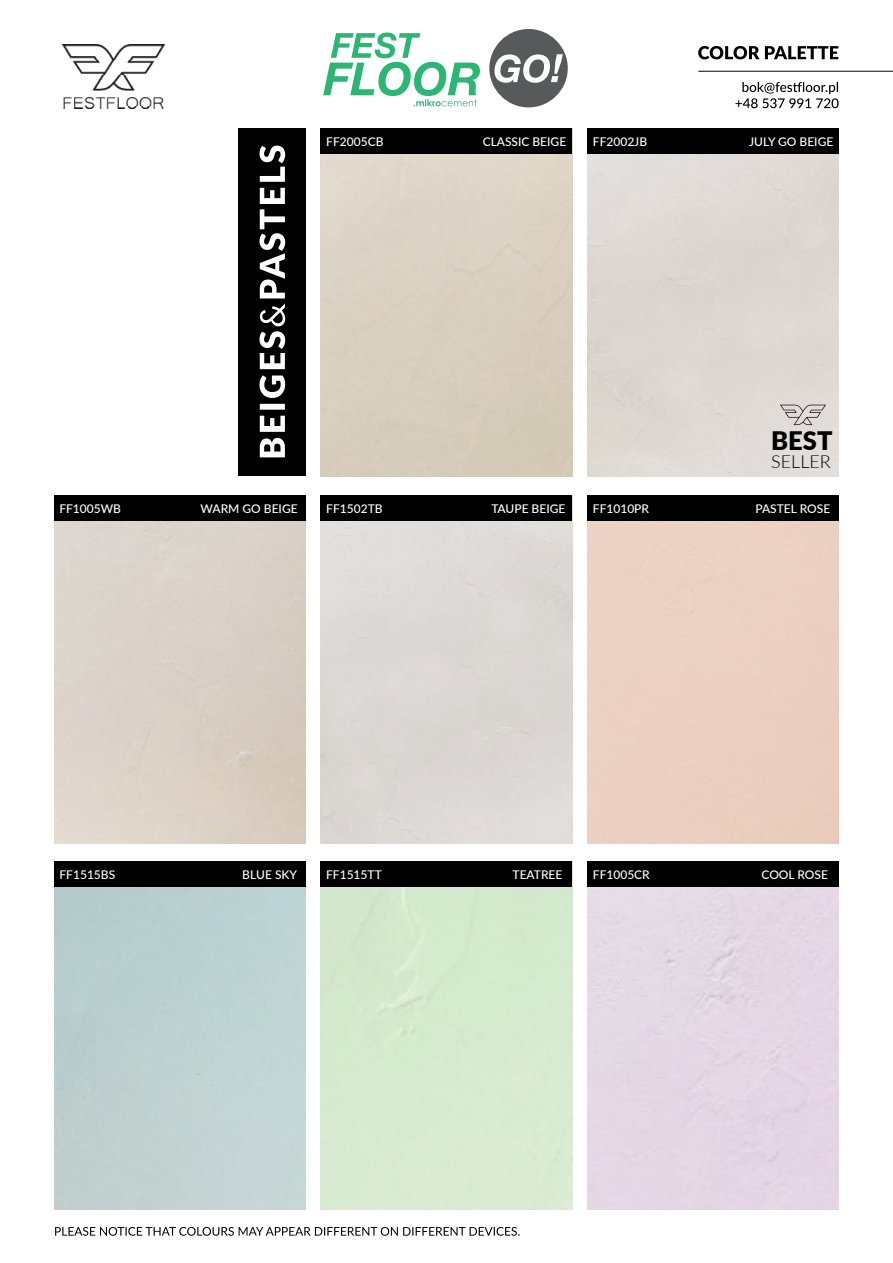
<style>
.page{position:relative;width:893px;height:1263px;background:#fff}
.page>*{position:absolute;margin:0;border:0;box-sizing:border-box;transform-origin:0 0}
.t1{font:900 25.5px "Lato";color:#000}
.t2{font:300 18px "Lato";color:#000}
.t3{font:500 12px "Lato";color:#fff}
</style>
<div class="page">
<div style="left:321px;top:496px;width:251px;height:25px;background:#000"></div>
<div style="left:321px;top:129px;width:251px;height:25px;background:#000"></div>
<div style="left:54px;top:496px;width:251px;height:25px;background:#000"></div>
<div style="left:54px;top:862px;width:251px;height:25px;background:#000"></div>
<div style="left:321px;top:862px;width:251px;height:25px;background:#000"></div>
<div style="left:587px;top:862px;width:252px;height:25px;background:#000"></div>
<div style="left:587px;top:496px;width:252px;height:25px;background:#000"></div>
<div style="left:587px;top:129px;width:252px;height:25px;background:#000"></div>
<svg style="left:780px;top:405px;width:46px;height:20px"></svg>
<img style="left:63px;top:45px;width:102px;height:63px">
<hr style="left:698px;top:71px;width:195px;height:1px;background:#000">
<div style="left:238px;top:129px;width:67px;height:347px;background:#000"></div>
<svg style="left:259px;top:146px;width:26px;height:311px"></svg>
<svg style="left:55px;top:1227px;width:465px;height:9px"></svg>
<svg style="left:323px;top:33px;width:157px;height:73px"></svg>
<svg style="left:489px;top:29px;width:79px;height:79px"></svg>
<svg style="left:735px;top:82px;width:104px;height:26px"></svg>
<svg style="left:698px;top:46px;width:140px;height:13px"></svg>
<p class="t3" style="left:326px;top:133px;width:59px">FF2005CB</p>
<p class="t3" style="left:483px;top:133px;width:85px">CLASSIC BEIGE</p>
<p class="t3" style="left:593px;top:133px;width:56px">FF2002JB</p>
<p class="t3" style="left:749px;top:133px;width:86px">JULY GO BEIGE</p>
<p class="t3" style="left:59px;top:500px;width:63px">FF1005WB</p>
<p class="t3" style="left:201px;top:500px;width:99px">WARM GO BEIGE</p>
<p class="t3" style="left:326px;top:500px;width:58px">FF1502TB</p>
<p class="t3" style="left:491px;top:500px;width:76px">TAUPE BEIGE</p>
<h1 class="t1" style="left:771px;top:421px;width:63px">BEST</h1>
<h2 class="t2" style="left:771px;top:449px;width:61px">SELLER</h2>
<p class="t3" style="left:593px;top:500px;width:58px">FF1010PR</p>
<p class="t3" style="left:755px;top:500px;width:76px">PASTEL ROSE</p>
<p class="t3" style="left:60px;top:866px;width:57px">FF1515BS</p>
<p class="t3" style="left:242px;top:866px;width:56px">BLUE SKY</p>
<p class="t3" style="left:326px;top:866px;width:57px">FF1515TT</p>
<p class="t3" style="left:513px;top:866px;width:51px">TEATREE</p>
<p class="t3" style="left:593px;top:866px;width:58px">FF1005CR</p>
<p class="t3" style="left:761px;top:866px;width:68px">COOL ROSE</p>
</div>
